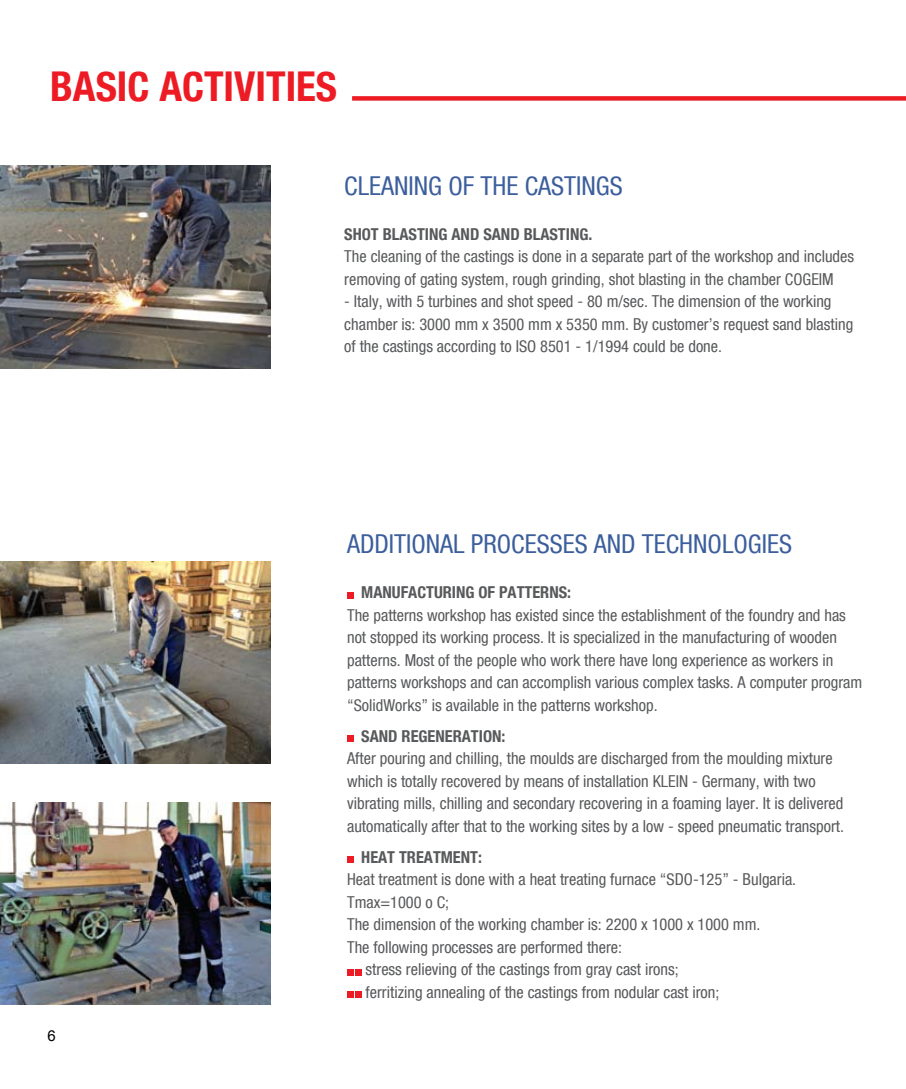
<style>
.page{position:relative;width:906px;height:1089px;background:#fff}
.page>*{position:absolute;margin:0;border:0;box-sizing:border-box;transform-origin:0 0}
.t1{font:700 45px "Helv Cyr Condensed";color:#ed1c24}
.t2{font:28.5px "Helv Cyr Condensed";color:#3c5e9c}
.t3{font:18px/22.5px "Helv Cyr Condensed";color:#58595b}
.t4{font:700 18px "Helv Cyr Condensed";color:#58595b}
.t5{font:15px "Arial";color:#000}
</style>
<div class="page">
<svg style="left:347px;top:592px;width:6px;height:6px"></svg>
<svg style="left:347px;top:735px;width:6px;height:6px"></svg>
<svg style="left:347px;top:856px;width:6px;height:6px"></svg>
<svg style="left:347px;top:969px;width:6px;height:6px"></svg>
<div style="left:355px;top:969px;width:7px;height:6px;background:#ed1c24"></div>
<svg style="left:347px;top:991px;width:6px;height:6px"></svg>
<div style="left:355px;top:991px;width:7px;height:6px;background:#ed1c24"></div>
<div style="left:352px;top:96px;width:554px;height:5px;background:#ed1c24"></div>
<img style="left:0;top:561px;width:271px;height:202px">
<img style="left:0;top:165px;width:271px;height:203px">
<img style="left:0;top:802px;width:271px;height:202px">
<h1 class="t1" style="left:50px;top:62px;width:288px">BASIC ACTIVITIES</h1>
<h2 class="t2" style="left:344px;top:171px;width:280px">CLEANING OF THE CASTIN GS</h2>
<p class="t4" style="left:344px;top:224px;width:250px">SHOT BLASTING AND SAND BLASTING.</p>
<p class="t3" style="left:344px;top:245px;width:511px">The cleaning of the castings is done in a separate part of the workshop and includes removing of gating system, rough grinding, shot blasting in the chamber COGEIM</p>
<p class="t3" style="left:344px;top:290px;width:510px">- Italy, with 5 turbines and shot speed - 80 m/sec. The dimension of the working chamber is: 3000 mm x 3500 mm x 5350 mm. By customer’s request sand blasting of the castings according to ISO 8501 - 1/1994 could be done.</p>
<p class="t5" style="left:47px;top:1025px;width:10px">6</p>
<h2 class="t2" style="left:347px;top:529px;width:13px">ADDITIONAL</h2>
<h2 class="t2" style="left:471px;top:529px;width:237px">PROCESSES AND TECHNOLO</h2>
<h2 class="t2" style="left:748px;top:529px;width:46px">GIES</h2>
<p class="t4" style="left:361px;top:583px;width:211px">MANUFACTURING OF PATTERNS:</p>
<p class="t3" style="left:347px;top:603px;width:517px">The patterns workshop has existed since the establishment of the foundry and has not stopped its working process. It is specialized in the manufacturing of wooden patterns. Most of the people who work there have long experience as workers in patterns workshops and can accomplish various complex tasks. A computer program “SolidWorks” is available in the patterns workshop.</p>
<p class="t4" style="left:361px;top:726px;width:146px">SAND REGENERATION:</p>
<p class="t3" style="left:347px;top:747px;width:498px">After pouring and chilling, the moulds are discharged from the moulding mixture which is totally recovered by means of installation KLEIN - Germany, with two vibrating mills, chilling and secondary recovering in a foaming layer. It is delivered automatically after that to the working sites by a low - speed pneumatic transport.</p>
<p class="t4" style="left:361px;top:847px;width:122px">HEAT TREATMENT:</p>
<p class="t3" style="left:347px;top:868px;width:450px">Heat treatment is done with a heat treating furnace “SDO-125” - Bulgaria.</p>
<p class="t3" style="left:347px;top:890px;width:104px">Tmax=1000 o C;</p>
<p class="t3" style="left:347px;top:913px;width:415px">The dimension of the working chamber is: 2200 x 1000 x 1000 mm.</p>
<p class="t3" style="left:347px;top:935px;width:276px">The following processes are performed there:</p>
<p class="t3" style="left:366px;top:958px;width:314px">stress relieving of the castings from gray cast irons;</p>
<p class="t3" style="left:366px;top:980px;width:355px">ferritizing annealing of the castings from nodular cast iron;</p>
</div>
